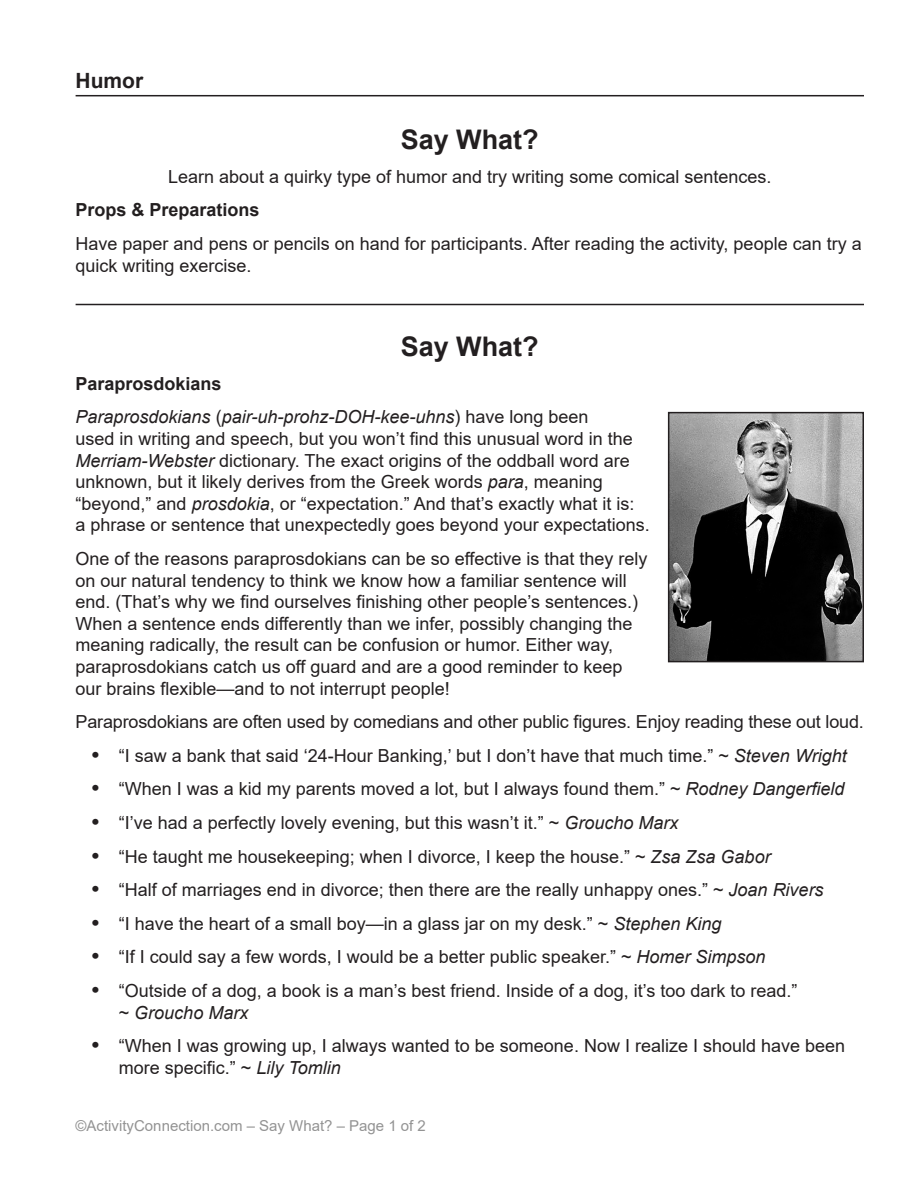
<style>
.page{position:relative;width:918px;height:1188px;background:#fff}
.page>*{position:absolute;margin:0;border:0;box-sizing:border-box;transform-origin:0 0}
.t1{font:700 27px "Arial";color:#231f20}
.t2{font:700 21px "Arial";color:#231f20}
.t3{font:18px/21.6px "Arial";color:#231f20}
.t4{font:italic 18px/33.6px "Arial";color:#231f20}
.t5{font:700 18px "Arial";color:#231f20}
.t6{font:15px "Arial";color:#939393}
.s1{font-weight:700;font-style:normal}
.s2{font-style:normal}
.s3{font-style:italic}
.s4{font-weight:700;font-size:21px}
</style>
<div class="page">
<hr style="left:76px;top:95px;width:788px;height:1px;background:#231f20">
<hr style="left:76px;top:304px;width:788px;height:1px;background:#231f20">
<img style="left:671px;top:415px;width:190px;height:244px">
<div style="left:668px;top:412px;width:196px;height:250px;border:2px solid #231f20"></div>
<p class="t2" style="left:76px;top:65px;width:69px">Humor</p>
<h1 class="t1" style="left:401px;top:121px;width:140px">Say What?</h1>
<p class="t3" style="left:168px;top:166px;width:605px">Learn about a quirky type of humor and try writing some comical sentences.</p>
<p class="t5" style="left:76px;top:197px;width:186px">Props &amp; Preparations</p>
<p class="t3" style="left:76px;top:233px;width:788px">Have paper and pens or pencils on hand for participants. After reading the activity, people can try a quick writing exercise.</p>
<h1 class="t1" style="left:401px;top:328px;width:140px">Say What?</h1>
<p class="t4" style="left:76px;top:367px;width:514px"><span class="s1">Paraprosdokians<br></span>Paraprosdokians <span class="s2">(</span>pair-uh-prohz-DOH-kee-uhns<span class="s2">) have long been</span></p>
<p class="t3" style="left:76px;top:428px;width:576px">used in writing and speech, but you won’t find this unusual word in the <span class="s3">Merriam-Webster</span> dictionary. The exact origins of the oddball word are unknown, but it likely derives from the Greek words <span class="s3">para</span>, meaning “beyond,” and <span class="s3">prosdokia</span>, or “expectation.” And that’s exactly what it is:<br>a phrase or sentence that unexpectedly goes beyond your expectations.</p>
<p class="t3" style="left:76px;top:548px;width:574px">One of the reasons paraprosdokians can be so effective is that they rely on our natural tendency to think we know how a familiar sentence will end. (That’s why we find ourselves finishing other people’s sentences.)<br>When a sentence ends differently than we infer, possibly changing the meaning radically, the result can be confusion or humor. Either way, paraprosdokians catch us off guard and are a good reminder to keep our brains flexible—and to not interrupt people!</p>
<p class="t3" style="left:76px;top:711px;width:790px">Paraprosdokians are often used by comedians and other public figures. Enjoy reading these out loud.</p>
<p class="t3" style="left:92px;top:745px;width:757px"><span class="s4">•</span> “I saw a bank that said ‘24-Hour Banking,’ but I don’t have that much time.” ~ <span class="s3">Steven Wright</span></p>
<p class="t3" style="left:92px;top:778px;width:754px"><span class="s4">•</span> “When I was a kid my parents moved a lot, but I always found them.” ~ <span class="s3">Rodney Dangerfield</span></p>
<p class="t3" style="left:92px;top:812px;width:588px"><span class="s4">•</span> “I’ve had a perfectly lovely evening, but this wasn’t it.” ~ <span class="s3">Groucho Marx</span></p>
<p class="t3" style="left:92px;top:845px;width:680px"><span class="s4">•</span> “He taught me housekeeping; when I divorce, I keep the house.” ~ <span class="s3">Zsa Zsa Gabor</span></p>
<p class="t3" style="left:92px;top:879px;width:733px"><span class="s4">•</span> “Half of marriages end in divorce; then there are the really unhappy ones.” ~ <span class="s3">Joan Rivers</span></p>
<p class="t3" style="left:92px;top:913px;width:631px"><span class="s4">•</span> “I have the heart of a small boy—in a glass jar on my desk.” ~ <span class="s3">Stephen King</span></p>
<p class="t3" style="left:92px;top:946px;width:675px"><span class="s4">•</span> “If I could say a few words, I would be a better public speaker.” ~ <span class="s3">Homer Simpson</span></p>
<p class="t3" style="left:119px;top:980px;width:680px;text-indent:-27px"><span class="s4">•</span> “Outside of a dog, a book is a man’s best friend. Inside of a dog, it’s too dark to read.” ~ <span class="s3">Groucho Marx</span></p>
<p class="t3" style="left:119px;top:1035px;width:728px;text-indent:-27px"><span class="s4">•</span> “When I was growing up, I always wanted to be someone. Now I realize I should have been more specific.” ~ <span class="s3">Lily Tomlin</span></p>
<p class="t6" style="left:76px;top:1115px;width:352px">©ActivityConnection.com – Say What? – Page 1 of 2</p>
</div>
